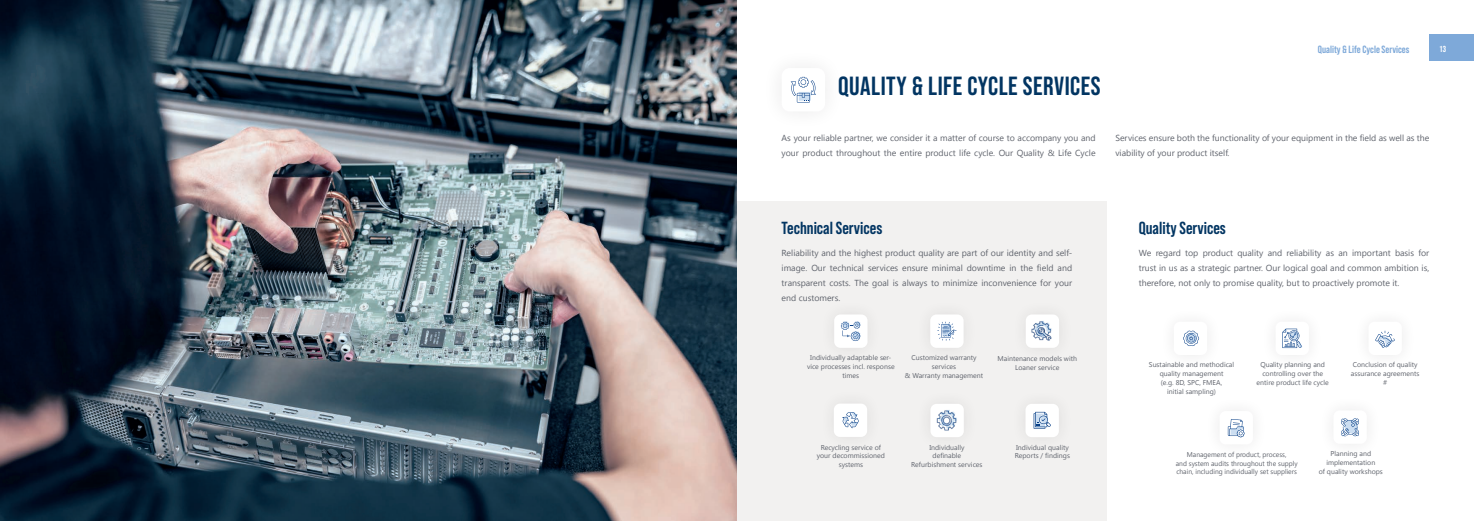
<style>
.page{position:relative;width:1474px;height:521px;background:#fff}
.page>*{position:absolute;margin:0;border:0;box-sizing:border-box;transform-origin:0 0}
.t1{font:700 26.25px "Bebas Neue Pro";letter-spacing:.02em;color:#023562}
.t2{font:700 17.5px "Bebas Neue Pro";color:#023562}
.t3{font:700 10.5px "Bebas Neue Pro";color:#7ea9d9}
.t4{font:8.75px/14.9px "Segoe UI";color:#5f636c}
.t5{font:700 8.75px "Bebas Neue Pro";color:#fff}
.t6{font:7px/8.8px "Segoe UI";color:#5f636c;text-align:center}
.t7{font:7px/8.8px "Segoe UI";color:#5f636c;text-align:center;scale:.96 1}
</style>
<div class="page">
<div style="left:1429px;top:35px;width:44px;height:26px;background:#7ea9d9"></div>
<svg style="left:790px;top:77px;width:26px;height:26px"></svg>
<div style="left:737px;top:202px;width:369px;height:319px;background:#f2f1f0"></div>
<div style="left:834px;top:314px;width:33px;height:34px;background:#fff;border-radius:6px"></div>
<div style="left:930px;top:314px;width:33px;height:34px;background:#fff;border-radius:6px"></div>
<div style="left:1025px;top:314px;width:34px;height:34px;background:#fff;border-radius:6px"></div>
<div style="left:930px;top:404px;width:33px;height:33px;background:#fff;border-radius:6px"></div>
<svg style="left:937px;top:322px;width:19px;height:19px"></svg>
<svg style="left:841px;top:321px;width:19px;height:20px"></svg>
<div style="left:833px;top:403px;width:34px;height:34px;background:#fff;border-radius:6px"></div>
<div style="left:1025px;top:404px;width:33px;height:33px;background:#fff;border-radius:6px"></div>
<svg style="left:842px;top:412px;width:16px;height:16px"></svg>
<img style="left:936px;top:410px;width:21px;height:21px">
<img style="left:1031px;top:321px;width:21px;height:20px">
<svg style="left:1033px;top:412px;width:17px;height:17px"></svg>
<svg style="left:1375px;top:331px;width:19px;height:17px"></svg>
<svg style="left:1341px;top:418px;width:17px;height:18px"></svg>
<svg style="left:1227px;top:419px;width:17px;height:18px"></svg>
<svg style="left:1282px;top:329px;width:20px;height:19px"></svg>
<svg style="left:1183px;top:331px;width:16px;height:15px"></svg>
<img style="left:0;top:0;width:737px;height:521px">
<p class="t3" style="left:1317px;top:44px;width:93px">Quality &amp; Life Cycle Services</p>
<h1 class="t1" style="left:838px;top:71px;width:264px">QUALITY &amp; LIFE CYCLE SERVICES</h1>
<p class="t4" style="left:781px;top:130px;width:315px">As your reliable partner, we consider it a matter of course to accompany you and your product throughout the entire product life cycle. Our Quality &amp; Life Cycle</p>
<p class="t4" style="left:1115px;top:130px;width:315px">Services ensure both the functionality of your equipment in the field as well as the viability of your product itself.</p>
<p class="t5" style="left:1439px;top:44px;width:8px">13</p>
<h2 class="t2" style="left:781px;top:218px;width:102px">Technical Services</h2>
<p class="t4" style="left:781px;top:245px;width:292px;text-align:justify">Reliability and the highest product quality are part of our identity and self&shy;image. Our technical services ensure minimal downtime in the field and transparent costs. The goal is always to minimize inconvenience for your end customers.</p>
<p class="t4" style="left:1138px;top:245px;width:292px;text-align:justify">We regard top product quality and reliability as an important basis for trust in us as a strategic partner. Our logical goal and common ambition is, therefore, not only to promise quality, but to proactively promote it.</p>
<h2 class="t2" style="left:1138px;top:218px;width:89px">Quality Services</h2>
<p class="t6" style="left:807px;top:353px;width:89px">Individually adaptable ser&shy;vice processes incl. response times</p>
<p class="t6" style="left:904px;top:353px;width:80px">Customized warranty services<br>&amp; Warranty management</p>
<p class="t6" style="left:997px;top:354px;width:81px">Maintenance models with<br>Loaner service</p>
<p class="t6" style="left:816px;top:442px;width:70px">Recycling service of your decommissioned systems</p>
<p class="t6" style="left:911px;top:442px;width:73px">Individually<br>definable<br>Refurbishment services</p>
<p class="t6" style="left:1014px;top:442px;width:57px;text-align:left">Individual quality<br>Reports / findings</p>
<p class="t6" style="left:1148px;top:360px;width:87px">Sustainable and methodical quality management<br>(e.g. 8D, SPC, FMEA,<br>initial sampling)</p>
<p class="t6" style="left:1350px;top:360px;width:70px">Conclusion of quality assurance agreements #</p>
<p class="t6" style="left:1256px;top:360px;width:74px">Quality planning and controlling over the entire product life cycle</p>
<p class="t7" style="left:1175px;top:449px;width:128px">Management of product, process,<br>and system audits throughout the supply chain, including individually set suppliers</p>
<p class="t6" style="left:1318px;top:449px;width:65px">Planning and implementation<br>of quality workshops</p>
</div>
